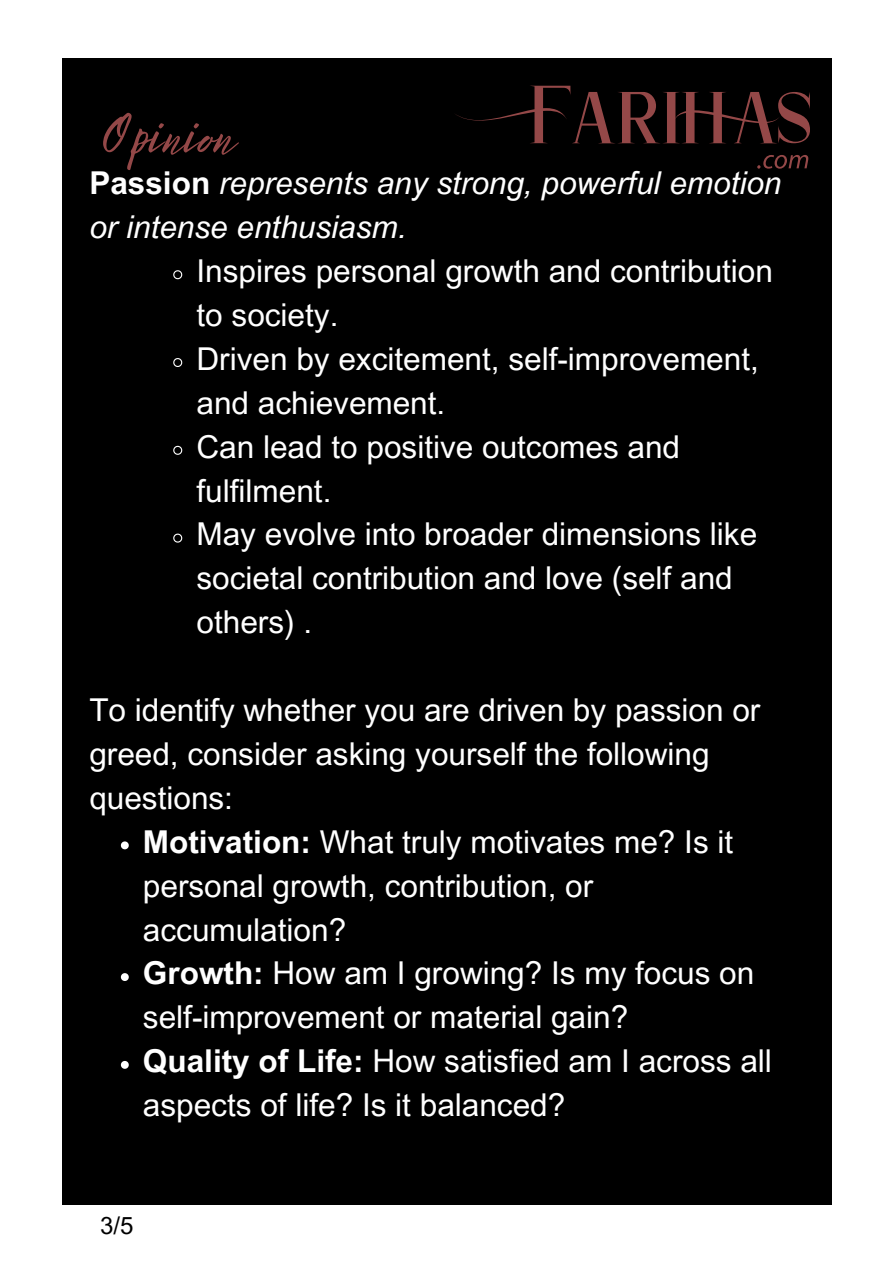
<style>
.page{position:relative;width:894px;height:1264px;background:#fff}
.page>*{position:absolute;margin:0;border:0;box-sizing:border-box;transform-origin:0 0}
.t1{font:54px "Bright Sunshine";color:#944848}
.t2{font:31.5px/43.8px "Arial MT Pro";color:#fff}
.t3{font:italic 31.5px/43.8px "Arial MT Pro";color:#fff}
.t4{font:24px "Arial MT Pro";color:#000}
.s1{font-weight:700;font-style:normal}
.s2{font-weight:700}
</style>
<div class="page">
<div style="left:62px;top:59px;width:769px;height:1145px;background:#000"></div>
<svg style="left:172px;top:269px;width:11px;height:11px"></svg>
<svg style="left:172px;top:357px;width:11px;height:11px"></svg>
<svg style="left:172px;top:445px;width:11px;height:10px"></svg>
<svg style="left:172px;top:533px;width:11px;height:10px"></svg>
<svg style="left:121px;top:841px;width:8px;height:8px"></svg>
<svg style="left:121px;top:973px;width:8px;height:8px"></svg>
<svg style="left:121px;top:1060px;width:8px;height:8px"></svg>
<svg style="left:454px;top:86px;width:355px;height:57px;background:#231111"></svg>
<svg style="left:757px;top:155px;width:51px;height:14px"></svg>
<p class="t1" style="left:103px;top:94px;width:133px">Opinion</p>
<h2 class="t3" style="left:89px;top:165px;width:693px"><span class="s1">Passion</span> represents any strong, powerful emotion or intense enthusiasm.</h2>
<p class="t2" style="left:196px;top:253px;width:578px">Inspires personal growth and contribution to society.</p>
<p class="t2" style="left:196px;top:341px;width:563px">Driven by excitement, self-improvement, and achievement.</p>
<p class="t2" style="left:196px;top:428px;width:485px">Can lead to positive outcomes and fulfilment.</p>
<p class="t2" style="left:196px;top:516px;width:562px">May evolve into broader dimensions like societal contribution and love (self and others) .</p>
<h2 class="t2" style="left:89px;top:692px;width:672px">To identify whether you are driven by passion or greed, consider asking yourself the following questions:</h2>
<p class="t2" style="left:143px;top:823px;width:591px"><span class="s2">Motivation:</span> What truly motivates me? Is it personal growth, contribution, or accumulation?</p>
<p class="t2" style="left:143px;top:955px;width:612px"><span class="s2">Growth:</span> How am I growing? Is my focus on self-improvement or material gain?</p>
<p class="t2" style="left:143px;top:1043px;width:630px"><span class="s2">Quality of Life:</span> How satisfied am I across all aspects of life? Is it balanced?</p>
<h1 class="t4" style="left:100px;top:1216px;width:35px">3/5</h1>
</div>
